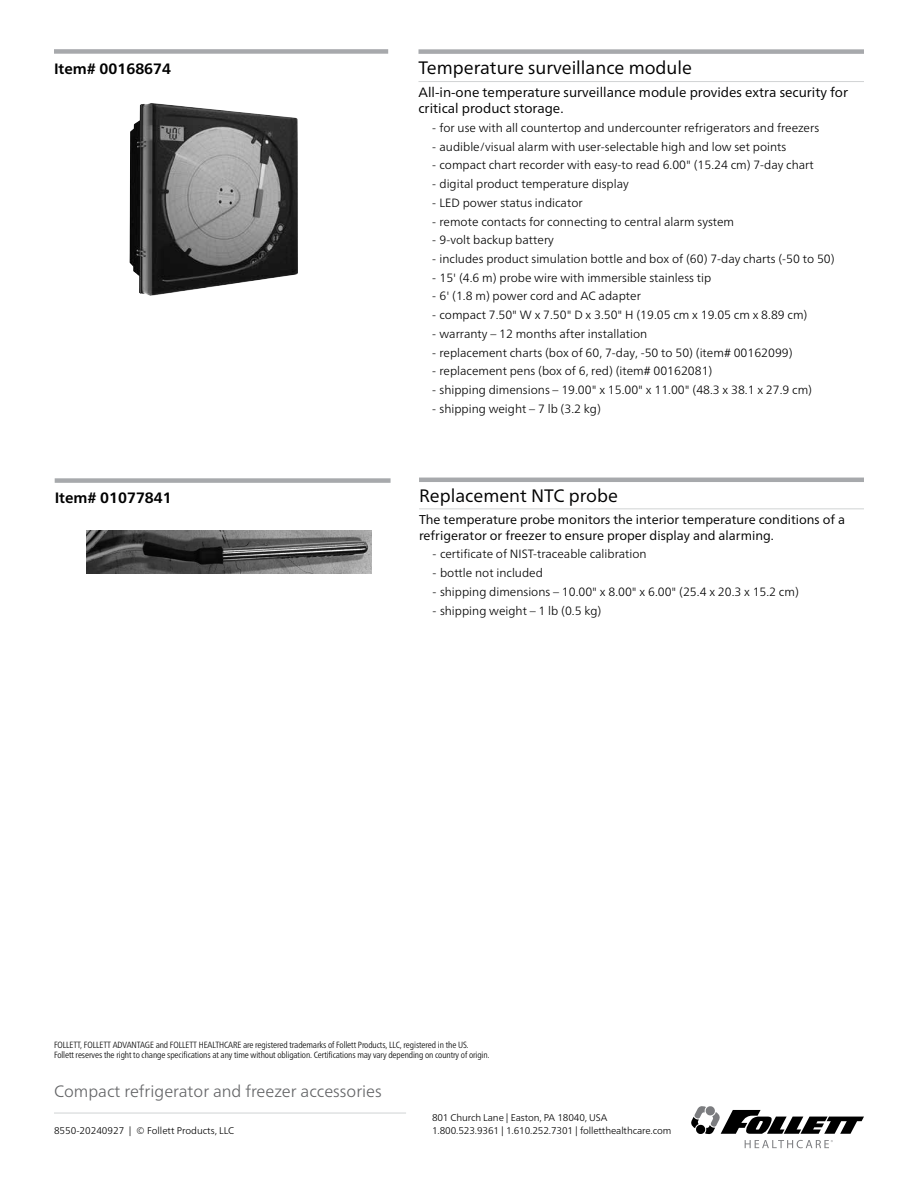
<style>
.page{position:relative;width:918px;height:1188px;background:#fff}
.page>*{position:absolute;margin:0;border:0;box-sizing:border-box;transform-origin:0 0}
.t1{font:18px "Frutiger Neue LT Pro";color:#000}
.t2{font:300 16.5px "Frutiger Neue LT Pro";color:#636466}
.t3{font:700 15px "Frutiger Neue LT Pro";color:#000}
.t4{font:13.5px/16.2px "Frutiger Neue LT Pro";color:#000}
.t5{font:12.75px/15.3px "Frutiger Neue LT Pro";color:#000}
.t6{font:300 12px "Frutiger Neue LT Pro";color:#000}
.t7{font:300 9.75px/13.5px "Frutiger Neue LT Pro";letter-spacing:-.01em;color:#000}
.t8{font:300 condensed 9px/10.5px "Frutiger Neue LT Pro";letter-spacing:-.01em;color:#000}
</style>
<div class="page">
<hr style="left:54px;top:1113px;width:243px;height:1px;background:#d1d3d4">
<hr style="left:297px;top:1113px;width:109px;height:1px;background:#d1d3d4">
<svg style="left:691px;top:1106px;width:173px;height:42px"></svg>
<div style="left:418px;top:49px;width:446px;height:5px;background:#a7a9ac"></div>
<hr style="left:418px;top:81px;width:446px;height:1px;background:#d1d3d4">
<div style="left:54px;top:49px;width:334px;height:5px;background:#a7a9ac"></div>
<img style="left:130px;top:103px;width:168px;height:193px">
<div style="left:55px;top:478px;width:336px;height:5px;background:#a7a9ac"></div>
<hr style="left:419px;top:478px;width:445px;height:4px;background:#a7a9ac">
<hr style="left:419px;top:508px;width:445px;height:1px;background:#d1d3d4">
<img style="left:86px;top:530px;width:286px;height:44px">
<p class="t3" style="left:54px;top:60px;width:119px">Item# 00168674</p>
<h1 class="t1" style="left:418px;top:57px;width:275px">Temperature surveillance module</h1>
<p class="t4" style="left:418px;top:84px;width:431px">All-in-one temperature surveillance module provides extra security for critical product storage.</p>
<p class="t6" style="left:432px;top:121px;width:389px">- for use with all countertop and undercounter refrigerators and freezers</p>
<p class="t6" style="left:432px;top:139px;width:356px">- audible/visual alarm with user-selectable high and low set points</p>
<p class="t6" style="left:432px;top:158px;width:383px">- compact chart recorder with easy-to read 6.00" (15.24 cm) 7-day chart</p>
<p class="t6" style="left:432px;top:177px;width:198px">- digital product temperature display</p>
<p class="t6" style="left:432px;top:195px;width:152px">- LED power status indicator</p>
<p class="t6" style="left:432px;top:214px;width:304px">- remote contacts for connecting to central alarm system</p>
<p class="t6" style="left:432px;top:233px;width:123px">- 9-volt backup battery</p>
<p class="t6" style="left:432px;top:252px;width:404px">- includes product simulation bottle and box of (60) 7-day charts (-50 to 50)</p>
<p class="t6" style="left:432px;top:270px;width:281px">- 15' (4.6 m) probe wire with immersible stainless tip</p>
<p class="t6" style="left:432px;top:289px;width:210px">- 6' (1.8 m) power cord and AC adapter</p>
<p class="t6" style="left:432px;top:308px;width:377px">- compact 7.50" W x 7.50" D x 3.50" H (19.05 cm x 19.05 cm x 8.89 cm)</p>
<p class="t6" style="left:432px;top:326px;width:217px">- warranty – 12 months after installation</p>
<p class="t6" style="left:432px;top:345px;width:362px">- replacement charts (box of 60, 7-day, -50 to 50) (item# 00162099)</p>
<p class="t6" style="left:432px;top:364px;width:282px">- replacement pens (box of 6, red) (item# 00162081)</p>
<p class="t6" style="left:432px;top:383px;width:382px">- shipping dimensions – 19.00" x 15.00" x 11.00" (48.3 x 38.1 x 27.9 cm)</p>
<p class="t6" style="left:432px;top:401px;width:170px">- shipping weight – 7 lb (3.2 kg)</p>
<p class="t3" style="left:55px;top:489px;width:119px">Item# 01077841</p>
<h1 class="t1" style="left:419px;top:485px;width:200px">Replacement NTC probe</h1>
<p class="t5" style="left:419px;top:512px;width:428px">The temperature probe monitors the interior temperature conditions of a refrigerator or freezer to ensure proper display and alarming.</p>
<p class="t6" style="left:433px;top:547px;width:216px">- certificate of NIST-traceable calibration</p>
<p class="t6" style="left:433px;top:566px;width:112px">- bottle not included</p>
<p class="t6" style="left:433px;top:584px;width:368px">- shipping dimensions – 10.00" x 8.00" x 6.00" (25.4 x 20.3 x 15.2 cm)</p>
<p class="t6" style="left:433px;top:603px;width:170px">- shipping weight – 1 lb (0.5 kg)</p>
<p class="t8" style="left:54px;top:1039px;width:437px">FOLLETT, FOLLETT ADVANTAGE and FOLLETT HEALTHCARE are registered trademarks of Follett Products, LLC, registered in the US.<br>Follett reserves the right to change specifications at any time without obligation. Certifications may vary depending on country of origin.</p>
<h2 class="t2" style="left:54px;top:1081px;width:329px">Compact refrigerator and freezer accessories</h2>
<p class="t7" style="left:54px;top:1124px;width:182px">8550-20240927 | © Follett Products, LLC</p>
<p class="t7" style="left:432px;top:1111px;width:241px">801 Church Lane | Easton, PA 18040, USA<br>1.800.523.9361 | 1.610.252.7301 | folletthealthcare.com</p>
</div>
